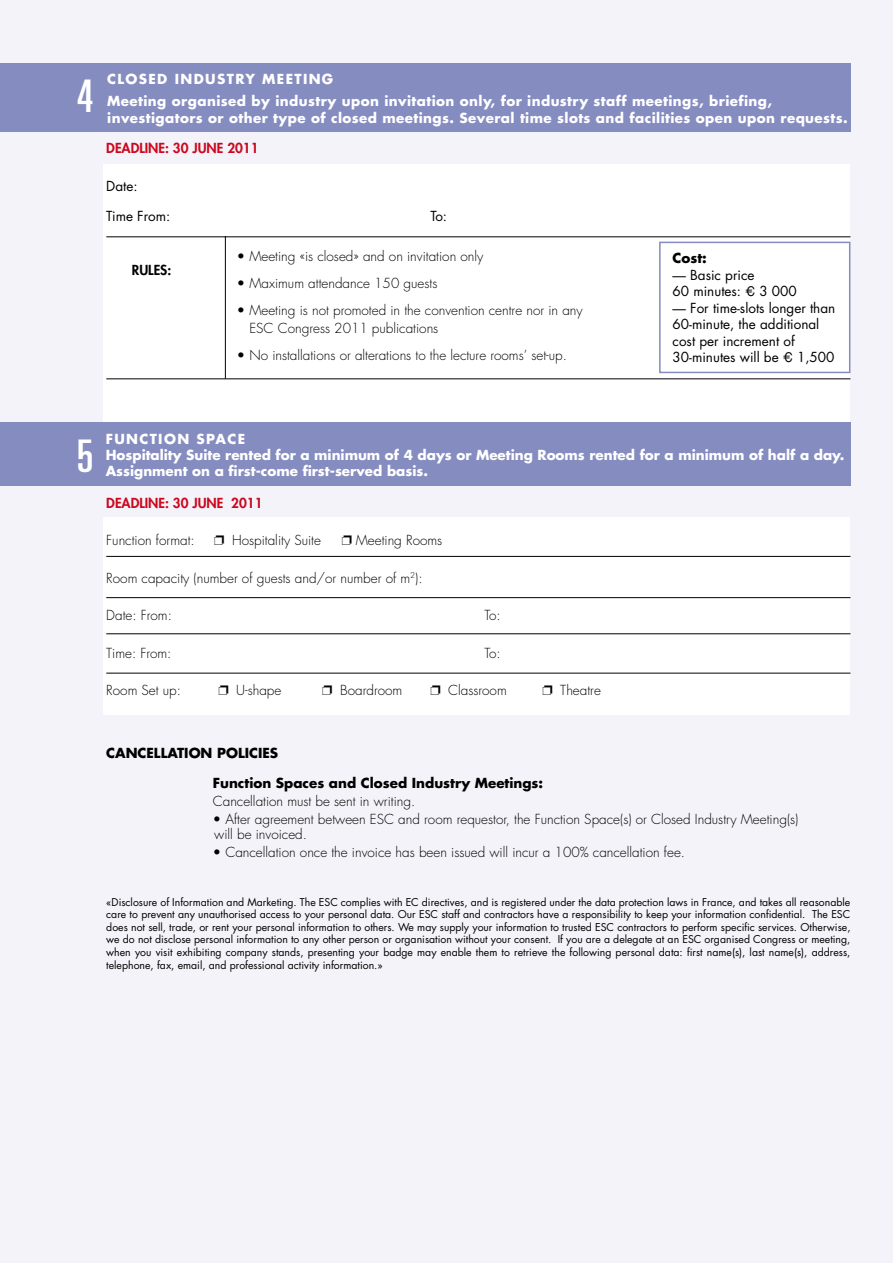
<style>
.page{position:relative;width:893px;height:1263px;background:#f3f3f9}
.page>*{position:absolute;margin:0;border:0;box-sizing:border-box;transform-origin:0 0}
.t1{font:ultra-condensed 45px "Univers";color:#fff}
.t2{font:300 13.5px/18px "Futura";color:#000}
.t3{font:700 13.5px/22.5px "Futura";letter-spacing:.03em;color:#fff}
.t4{font:700 13.5px/16.2px "Futura";color:#fff}
.t5{font:13.5px/16.5px "Futura";color:#000}
.t6{font:700 13.5px "Futura";color:#000}
.t7{font:800 13.5px "Futura";color:#cd071e}
.t8{font:800 13.5px "Futura";color:#000}
.t9{font:10.5px/12.6px "Futura";color:#000;text-align:justify}
.s1{font-family:"Helvetica"}
</style>
<div class="page">
<div style="left:104px;top:164px;width:746px;height:260px;background:#fff"></div>
<div style="left:104px;top:517px;width:746px;height:197px;background:#fff"></div>
<div style="left:0;top:64px;width:850px;height:68px;background:#858cc0"></div>
<div style="left:0;top:422px;width:850px;height:64px;background:#858cc0"></div>
<hr style="left:106px;top:556px;width:744px;height:1px;background:#000">
<hr style="left:106px;top:597px;width:744px;height:1px;background:#000">
<hr style="left:106px;top:633px;width:744px;height:1px;background:#000">
<hr style="left:106px;top:673px;width:744px;height:1px;background:#000">
<div style="left:659px;top:242px;width:191px;height:131px;border:2px solid #858cc0"></div>
<hr style="left:106px;top:236px;width:744px;height:1px;background:#000">
<hr style="left:225px;top:236px;width:1px;height:143px;background:#000">
<hr style="left:106px;top:378px;width:744px;height:1px;background:#000">
<h1 class="t1" style="left:77px;top:71px;width:18px">4</h1>
<p class="t3" style="left:107px;top:67px;width:666px">CLOSED INDUSTRY MEETING<br>Meeting organised by industry upon invitation only, for industry staff meetings, briefing,</p>
<p class="t3" style="left:107px;top:106px;width:742px">investigators or other type of closed meetings. Several time slots and facilities open upon requests.</p>
<p class="t7" style="left:106px;top:139px;width:154px">DEADLINE: 30 JUNE 2011</p>
<p class="t5" style="left:106px;top:177px;width:33px">Date:</p>
<p class="t5" style="left:106px;top:207px;width:66px">Time From:</p>
<p class="t5" style="left:430px;top:207px;width:18px">To:</p>
<p class="t2" style="left:237px;top:247px;width:248px">• Meeting «is closed» and on invitation only</p>
<p class="t2" style="left:237px;top:274px;width:202px">• Maximum attendance 150 guests</p>
<p class="t2" style="left:249px;top:301px;width:335px;text-indent:-13px">• Meeting is not promoted in the convention centre nor in any<br>ESC Congress 2011 publications</p>
<p class="t2" style="left:237px;top:346px;width:332px">• No installations or alterations to the lecture rooms’ set-up.</p>
<p class="t8" style="left:132px;top:261px;width:41px">RULES:</p>
<p class="t6" style="left:673px;top:249px;width:36px">Cost:</p>
<p class="t5" style="left:673px;top:266px;width:126px">— Basic price<br>60 minutes: <span class="s1">€</span> 3 000</p>
<p class="t5" style="left:673px;top:299px;width:164px">— For time-slots longer than<br>60-minute, the additional cost per increment of<br>30-minutes will be <span class="s1">€</span> 1,500</p>
<h1 class="t1" style="left:77px;top:430px;width:18px">5</h1>
<p class="t4" style="left:106px;top:430px;width:740px">FUNCTION SPACE<br>Hospitality Suite rented for a minimum of 4 days or Meeting Rooms rented for a minimum of half a day.<br>Assignment on a first-come first-served basis.</p>
<p class="t7" style="left:106px;top:494px;width:158px">DEADLINE: 30 JUNE 2011</p>
<p class="t2" style="left:106px;top:531px;width:90px">Function format:</p>
<p class="t2" style="left:232px;top:531px;width:90px">Hospitality Suite</p>
<p class="t2" style="left:356px;top:531px;width:88px">Meeting Rooms</p>
<p class="t2" style="left:106px;top:569px;width:318px">Room capacity (number of guests and/or number of m<sup>2</sup>):</p>
<p class="t2" style="left:106px;top:606px;width:67px">Date: From:</p>
<p class="t2" style="left:484px;top:606px;width:18px">To:</p>
<p class="t2" style="left:106px;top:644px;width:67px">Time: From:</p>
<p class="t2" style="left:484px;top:644px;width:18px">To:</p>
<p class="t2" style="left:106px;top:681px;width:76px">Room Set up:</p>
<p class="t2" style="left:236px;top:681px;width:47px">U-shape</p>
<p class="t2" style="left:340px;top:681px;width:64px">Boardroom</p>
<p class="t2" style="left:448px;top:681px;width:60px">Classroom</p>
<p class="t2" style="left:560px;top:681px;width:42px">Theatre</p>
<p class="t6" style="left:106px;top:743px;width:173px">CANCELLATION POLICIES</p>
<p class="t6" style="left:213px;top:773px;width:332px">Function Spaces and Closed Industry Meetings:</p>
<p class="t2" style="left:213px;top:792px;width:204px">Cancellation must be sent in writing.</p>
<p class="t2" style="left:213px;top:812px;width:587px;line-height:15px">• After agreement between ESC and room requestor, the Function Space(s) or Closed Industry Meeting(s) will be invoiced.</p>
<p class="t2" style="left:213px;top:843px;width:474px">• Cancellation once the invoice has been issued will incur a 100% cancellation fee.</p>
<p class="t9" style="left:106px;top:895px;width:746px">«Disclosure of Information and Marketing. The ESC complies with EC directives, and is registered under the data protection laws in France, and takes all reasonable care to prevent any unauthorised access to your personal data. Our ESC staff and contractors have a responsibility to keep your information confidential. The ESC does not sell, trade, or rent your personal information to others. We may supply your information to trusted ESC contractors to perform specific services. Otherwise, we do not disclose personal information to any other person or organisation without your consent. If you are a delegate at an ESC organised Congress or meeting, when you visit exhibiting company stands, presenting your badge may enable them to retrieve the following personal data: first name(s), last name(s), address, telephone, fax, email, and professional activity information.»</p>
</div>
